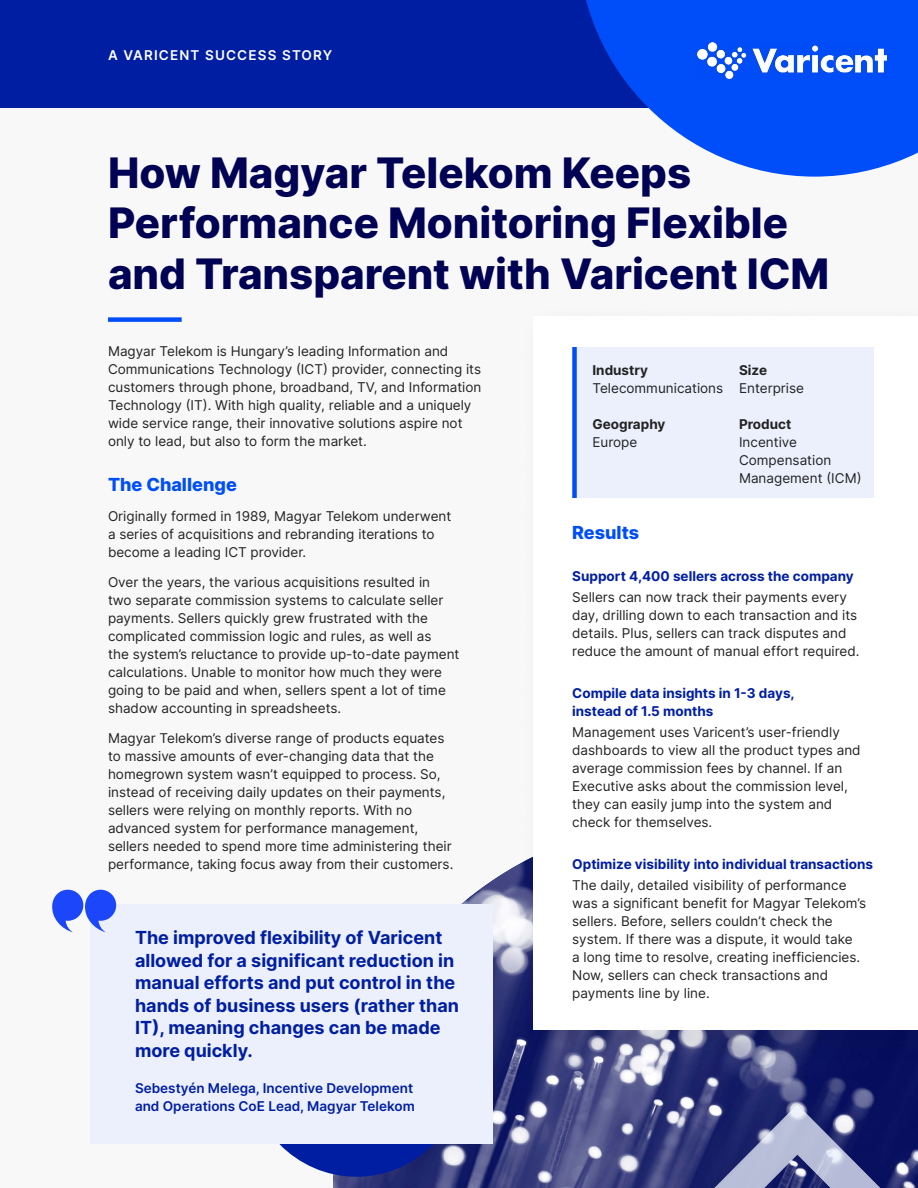
<style>
.page{position:relative;width:918px;height:1188px;background:#f8f8f8}
.page>*{position:absolute;margin:0;border:0;box-sizing:border-box;transform-origin:0 0}
.t1{font:800 42px/50.4px "Inter";color:#000253}
.t2{font:700 18px/22.5px "Inter";color:#001ea2}
.t3{font:800 18px "Inter";color:#004ef9}
.t4{font:13.5px/18px "Inter";color:#232323}
.t5{font:700 13.5px/18px "Inter";color:#001ea2}
.t6{font:600 13.5px/18px "Inter";color:#001ea2}
.t7{font:700 13.5px "Inter";color:#232323}
.t8{font:600 13.5px "Inter";letter-spacing:.085em;color:#fff}
</style>
<div class="page">
<div style="left:0;top:0;width:918px;height:108px;background:#001ea2"></div>
<img style="left:333px;top:864px;width:585px;height:324px">
<div style="left:518px;top:301px;width:400px;height:765px;background:#000;opacity:.1"></div>
<div style="left:534px;top:316px;width:384px;height:713px;background:#fff"></div>
<div style="left:247px;top:952px;width:219px;height:225px;background:#001ea2;border-radius:50%"></div>
<div style="left:90px;top:904px;width:402px;height:240px;background:#ecf0fc"></div>
<svg style="left:52px;top:890px;width:64px;height:42px"></svg>
<svg style="left:586px;top:0;width:332px;height:177px;fill:#004ef9"></svg>
<img style="left:712px;top:1104px;width:171px;height:84px">
<img style="left:697px;top:42px;width:189px;height:36px">
<div style="left:108px;top:317px;width:74px;height:5px;background:#004ef9"></div>
<div style="left:572px;top:347px;width:302px;height:151px;background:#ebf0fc"></div>
<div style="left:572px;top:347px;width:5px;height:151px;background:#004ef9"></div>
<p class="t8" style="left:108px;top:45px;width:226px">A VARICENT SUCCESS STORY</p>
<h1 class="t1" style="left:108px;top:147px;width:723px">How Magyar Telekom Keeps<br>Performance Monitoring Flexible and Transparent with Varicent ICM</h1>
<p class="t4" style="left:108px;top:341px;width:375px">Magyar Telekom is Hungary’s leading Information and Communications Technology (ICT) provider, connecting its customers through phone, broadband, TV, and Information Technology (IT). With high quality, reliable and a uniquely wide service range, their innovative solutions aspire not only to lead, but also to form the market.</p>
<h2 class="t3" style="left:108px;top:471px;width:130px">The Challenge</h2>
<p class="t4" style="left:108px;top:506px;width:345px">Originally formed in 1989, Magyar Telekom underwent a series of acquisitions and rebranding iterations to become a leading ICT provider.</p>
<p class="t4" style="left:108px;top:572px;width:353px">Over the years, the various acquisitions resulted in<br>two separate commission systems to calculate seller payments. Sellers quickly grew frustrated with the complicated commission logic and rules, as well as<br>the system’s reluctance to provide up-to-date payment calculations. Unable to monitor how much they were going to be paid and when, sellers spent a lot of time shadow accounting in spreadsheets.</p>
<p class="t4" style="left:108px;top:728px;width:347px">Magyar Telekom’s diverse range of products equates to massive amounts of ever-changing data that the homegrown system wasn’t equipped to process. So, instead of receiving daily updates on their payments, sellers were relying on monthly reports. With no advanced system for performance management, sellers needed to spend more time administering their performance, taking focus away from their customers.</p>
<h2 class="t2" style="left:135px;top:926px;width:326px">The improved flexibility of Varicent allowed for a significant reduction in manual efforts and put control in the hands of business users (rather than<br>IT), meaning changes can be made more quickly.</h2>
<p class="t6" style="left:135px;top:1078px;width:281px">Sebestyén Melega, Incentive Development and Operations CoE Lead, Magyar Telekom</p>
<p class="t7" style="left:592px;top:360px;width:57px">Industry</p>
<p class="t4" style="left:592px;top:379px;width:132px">Telecommunications</p>
<p class="t7" style="left:592px;top:414px;width:74px">Geography</p>
<p class="t4" style="left:592px;top:433px;width:46px">Europe</p>
<p class="t7" style="left:739px;top:360px;width:30px">Size</p>
<p class="t4" style="left:739px;top:379px;width:67px">Enterprise</p>
<p class="t7" style="left:739px;top:414px;width:54px">Product</p>
<p class="t4" style="left:739px;top:433px;width:124px">Incentive<br>Compensation<br>Management (ICM)</p>
<h2 class="t3" style="left:572px;top:519px;width:68px">Results</h2>
<p class="t5" style="left:572px;top:567px;width:283px">Support 4,400 sellers across the company</p>
<p class="t4" style="left:572px;top:588px;width:289px">Sellers can now track their payments every day, drilling down to each transaction and its details. Plus, sellers can track disputes and reduce the amount of manual effort required.</p>
<p class="t5" style="left:572px;top:684px;width:224px">Compile data insights in 1-3 days, instead of 1.5 months</p>
<p class="t4" style="left:572px;top:723px;width:290px">Management uses Varicent’s user-friendly dashboards to view all the product types and average commission fees by channel. If an Executive asks about the commission level, they can easily jump into the system and check for themselves.</p>
<p class="t5" style="left:572px;top:855px;width:302px">Optimize visibility into individual transactions</p>
<p class="t4" style="left:572px;top:876px;width:295px">The daily, detailed visibility of performance was a significant benefit for Magyar Telekom’s sellers. Before, sellers couldn’t check the system. If there was a dispute, it would take<br>a long time to resolve, creating inefficiencies.<br>Now, sellers can check transactions and payments line by line.</p>
</div>
